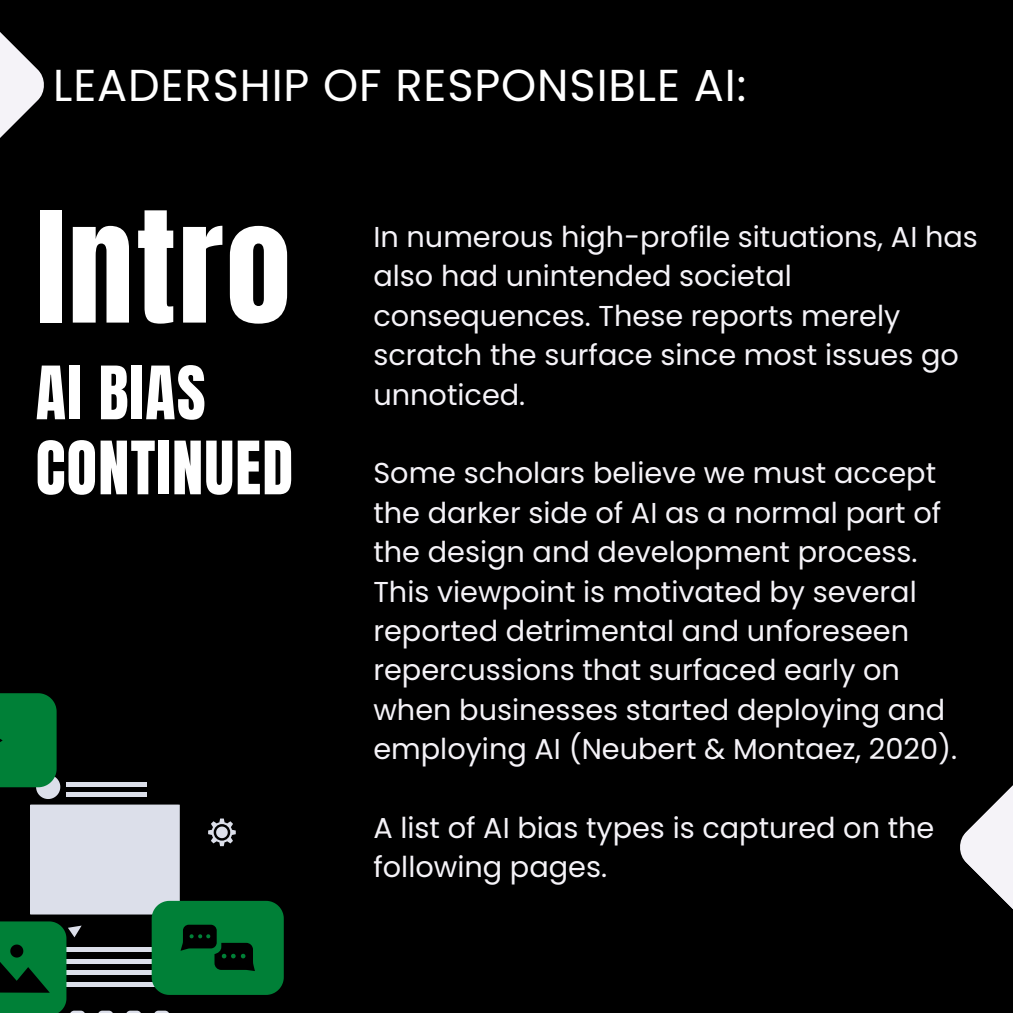
<style>
.page{position:relative;width:1013px;height:1013px;background:#fff}
.page>*{position:absolute;margin:0;border:0;box-sizing:border-box;transform-origin:0 0}
.t1{font:130.62px "Anton";letter-spacing:.02em;color:#fff}
.t2{font:62.5px/75px "Anton";letter-spacing:.02em;color:#fff}
.t3{font:44.75px "Poppins";letter-spacing:.02em;color:#fff}
.t4{font:28.75px/39.4px "Poppins";color:#f5f3f8}
</style>
<div class="page">
<div style="left:0;top:0;width:1012px;height:1012px;background:#000"></div>
<svg style="left:960px;top:786px;width:52px;height:122px"></svg>
<svg style="left:0;top:693px;width:284px;height:319px"></svg>
<svg style="left:0;top:32px;width:44px;height:106px"></svg>
<h3 class="t3" style="left:53px;top:54px;width:694px">LEADERSHIP OF RESPONSIBLE AI:</h3>
<h1 class="t1" style="left:36px;top:174px;width:256px">Intro</h1>
<h2 class="t2" style="left:36px;top:356px;width:259px">AI BIAS<br>CONTINUED</h2>
<p class="t4" style="left:373px;top:217px;width:606px">In numerous high-profile situations, AI has also had unintended societal consequences. These reports merely scratch the surface since most issues go unnoticed.</p>
<p class="t4" style="left:373px;top:453px;width:585px">Some scholars believe we must accept the darker side of AI as a normal part of the design and development process.<br>This viewpoint is motivated by several reported detrimental and unforeseen repercussions that surfaced early on when businesses started deploying and employing AI (Neubert &amp; Montaez, 2020).</p>
<p class="t4" style="left:373px;top:808px;width:562px">A list of AI bias types is captured on the following pages.</p>
</div>
